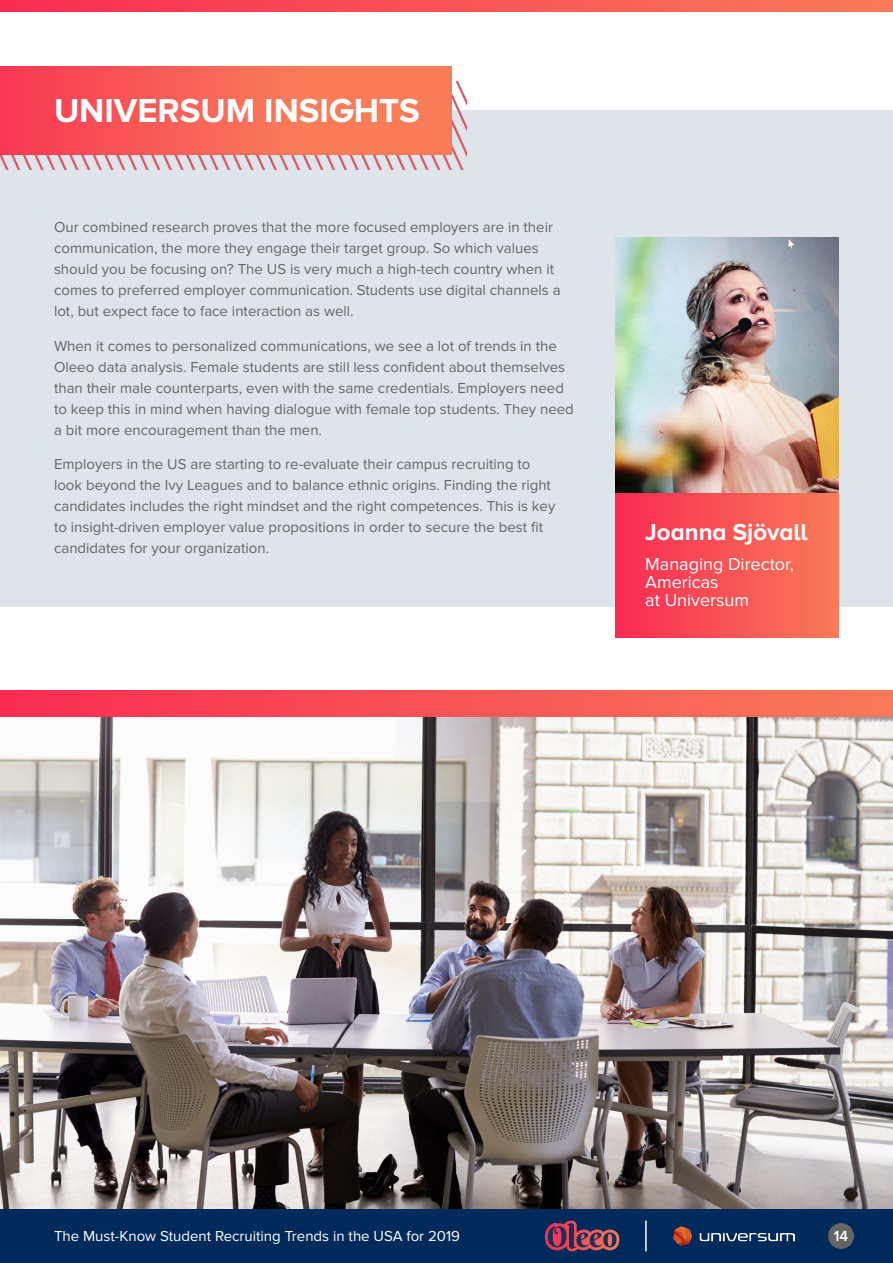
<style>
.page{position:relative;width:893px;height:1263px;background:#fff}
.page>*{position:absolute;margin:0;border:0;box-sizing:border-box;transform-origin:0 0}
.t1{font:700 34.5px "Proxima Nova A";color:#fff}
.t2{font:700 24px "Proxima Nova A";color:#fff}
.t3{font:18px/18px "Proxima Nova";color:#fff}
.t4{font:15px/21px "Proxima Nova";color:#636764}
.t5{font:15px "Proxima Nova";color:#fff}
.t6{font:600 15px "Proxima Nova";color:#fff}
</style>
<div class="page">
<svg style="left:0;top:0;width:893px;height:11px;background:#f95355"></svg>
<div style="left:0;top:1209px;width:893px;height:54px;background:#002a5c"></div>
<div style="left:828px;top:1223px;width:26px;height:26px;background:#646665;border-radius:50%"></div>
<svg style="left:545px;top:1221px;width:74px;height:30px"></svg>
<hr style="left:645px;top:1220px;width:2px;height:31px;background:#fff">
<img style="left:673px;top:1226px;width:122px;height:19px">
<div style="left:0;top:110px;width:893px;height:496px;background:#dfe4ea"></div>
<img style="left:0;top:81px;width:466px;height:88px">
<div style="left:0;top:66px;width:451px;height:88px;background:linear-gradient(to right,#f93f54,#f98c5a)"></div>
<img style="left:615px;top:237px;width:224px;height:257px">
<div style="left:615px;top:494px;width:224px;height:143px;background:linear-gradient(to right,#f92b53,#f97b59)"></div>
<img style="left:0;top:717px;width:893px;height:492px">
<div style="left:0;top:690px;width:893px;height:27px;background:linear-gradient(to right,#f92c53,#f97a59)"></div>
<h1 class="t1" style="left:54px;top:91px;width:367px">UNIVERSUM INSIGHTS</h1>
<p class="t4" style="left:54px;top:217px;width:508px">Our combined research proves that the more focused employers are in their communication, the more they engage their target group. So which values should you be focusing on? The US is very much a high-tech country when it comes to preferred employer communication. Students use digital channels a lot, but expect face to face interaction as well.</p>
<p class="t4" style="left:54px;top:335px;width:521px">When it comes to personalized communications, we see a lot of trends in the Oleeo data analysis. Female students are still less confident about themselves than their male counterparts, even with the same credentials. Employers need to keep this in mind when having dialogue with female top students. They need a bit more encouragement than the men.</p>
<p class="t4" style="left:54px;top:454px;width:503px">Employers in the US are starting to re-evaluate their campus recruiting to look beyond the Ivy Leagues and to balance ethnic origins. Finding the right candidates includes the right mindset and the right competences. This is key to insight-driven employer value propositions in order to secure the best fit candidates for your organization.</p>
<h2 class="t2" style="left:645px;top:519px;width:164px">Joanna Sjövall</h2>
<p class="t3" style="left:645px;top:556px;width:150px">Managing Director,<br>Americas<br>at Universum</p>
<p class="t5" style="left:54px;top:1227px;width:408px">The Must-Know Student Recruiting Trends in the USA for 2019</p>
<p class="t6" style="left:834px;top:1227px;width:16px">14</p>
</div>
